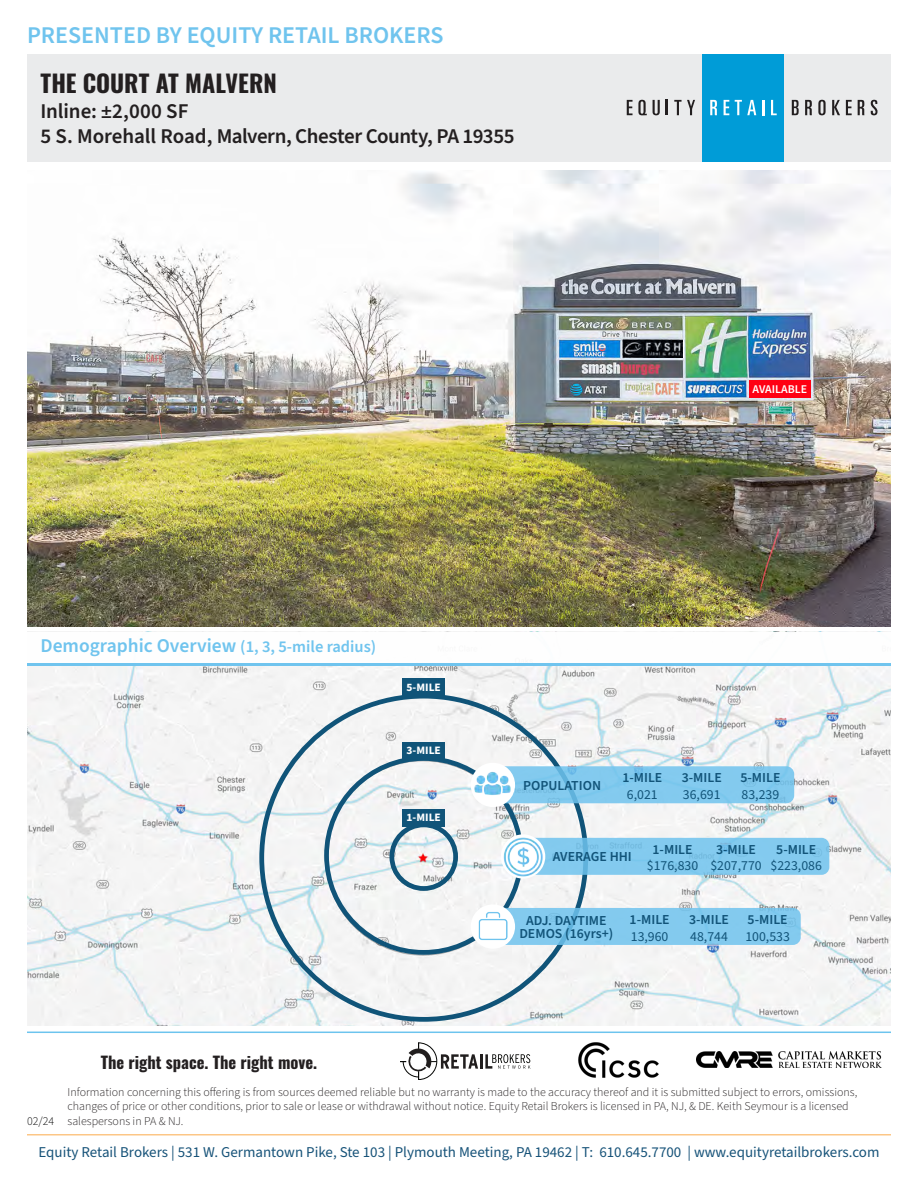
<style>
.page{position:relative;width:918px;height:1188px;background:#fff}
.page>*{position:absolute;margin:0;border:0;box-sizing:border-box;transform-origin:0 0}
.t1{font:600 24px "Source Sans Pro";color:#70c4ee}
.t2{font:700 24px "Oswald";letter-spacing:.005em;color:#231f20}
.t3{font:600 21px/25.2px "Source Sans Pro";letter-spacing:-.015em;color:#231f20}
.t4{font:600 19.5px "Source Sans Pro";color:#70c4ee}
.t5{font:700 16.5px "Oswald";color:#231f20}
.t6{font:15px "Source Sans Pro";color:#175379}
.t7{font:600 13.8px/16.5px "Source Sans Pro";color:#125479}
.t8{font:13.8px/16.5px "Source Sans Pro";color:#125479;text-align:center}
.t9{font:300 12px/14.4px "Source Sans Pro";color:#231f20}
.t10{font:300 12px "Source Sans Pro";color:#000}
.t11{font:600 11.85px "Source Sans Pro";color:#fff}
.t12{font:700 11.4px "Source Sans Pro";color:#fff}
.s1{font-size:16.5px}
.s2{font-weight:400}
.s3{font-weight:600}
</style>
<div class="page">
<div style="left:27px;top:54px;width:864px;height:108px;background:#eaebec"></div>
<svg style="left:666px;top:100px;width:2px;height:15px"></svg>
<div style="left:702px;top:54px;width:81px;height:108px;background:#009cd7"></div>
<svg style="left:627px;top:100px;width:20px;height:15px"></svg>
<svg style="left:653px;top:100px;width:7px;height:15px"></svg>
<svg style="left:674px;top:100px;width:21px;height:15px"></svg>
<svg style="left:710px;top:100px;width:7px;height:15px"></svg>
<svg style="left:724px;top:100px;width:5px;height:15px"></svg>
<svg style="left:735px;top:100px;width:21px;height:15px"></svg>
<svg style="left:762px;top:100px;width:2px;height:15px"></svg>
<svg style="left:771px;top:100px;width:6px;height:15px"></svg>
<svg style="left:792px;top:100px;width:7px;height:15px"></svg>
<svg style="left:805px;top:100px;width:7px;height:15px"></svg>
<svg style="left:818px;top:100px;width:8px;height:15px"></svg>
<svg style="left:832px;top:100px;width:8px;height:15px"></svg>
<svg style="left:846px;top:100px;width:6px;height:15px"></svg>
<svg style="left:858px;top:100px;width:6px;height:15px"></svg>
<svg style="left:871px;top:100px;width:7px;height:15px"></svg>
<hr style="left:27px;top:1032px;width:864px;height:1px;background:#6cc4ee">
<img style="left:27px;top:170px;width:864px;height:456px">
<svg style="left:682px;top:340px;width:2px;height:17px"></svg>
<div style="left:749px;top:380px;width:62px;height:18px;background:#ff0013"></div>
<img style="left:622px;top:340px;width:60px;height:18px">
<hr style="left:27px;top:1134px;width:864px;height:2px;background:#fcc686">
<hr style="left:480px;top:1054px;width:3px;height:15px;background:#211e1e">
<svg style="left:485px;top:1054px;width:45px;height:15px"></svg>
<svg style="left:400px;top:1043px;width:78px;height:37px"></svg>
<img style="left:697px;top:1051px;width:184px;height:17px">
<img style="left:578px;top:1042px;width:81px;height:36px">
<img style="left:27px;top:665px;width:864px;height:360px">
<div style="left:402px;top:678px;width:43px;height:18px;background:#105479"></div>
<div style="left:402px;top:742px;width:43px;height:17px;background:#105479"></div>
<div style="left:389px;top:823px;width:69px;height:68px;border:5px solid #105479;border-radius:50%"></div>
<div style="left:402px;top:809px;width:43px;height:18px;background:#105479"></div>
<div style="left:490px;top:766px;width:304px;height:37px;background:#83caee;border-radius:8px"></div>
<div style="left:471px;top:763px;width:44px;height:44px;background:#fff;border-radius:50%"></div>
<img style="left:472px;top:762px;width:42px;height:42px">
<div style="left:520px;top:838px;width:309px;height:37px;background:#83caee;border-radius:8px"></div>
<img style="left:500px;top:832px;width:46px;height:46px">
<div style="left:490px;top:908px;width:311px;height:37px;background:#83caee;border-radius:8px"></div>
<div style="left:471px;top:904px;width:44px;height:45px;background:#fff;border-radius:50%"></div>
<img style="left:474px;top:907px;width:38px;height:39px">
<hr style="left:27px;top:663px;width:864px;height:2px;background:#70c4ee">
<h1 class="t1" style="left:27px;top:19px;width:418px">PRESENTED BY EQUITY RETAIL BROKERS</h1>
<h1 class="t2" style="left:40px;top:70px;width:238px">THE COURT AT MALVERN</h1>
<h2 class="t3" style="left:40px;top:99px;width:475px">Inline: ±2,000 SF<br>5 S. Morehall Road, Malvern, Chester County, PA 19355</h2>
<p class="t11" style="left:753px;top:381px;width:56px">AVAILABLE</p>
<p class="t4" style="left:40px;top:632px;width:337px">Demographic Overview <span class="s1">(1, 3, 5-mile radius)</span></p>
<p class="t12" style="left:407px;top:679px;width:36px">5-MILE</p>
<p class="t12" style="left:407px;top:743px;width:36px">3-MILE</p>
<p class="t12" style="left:407px;top:810px;width:36px">1-MILE</p>
<p class="t7" style="left:523px;top:777px;width:79px">POPULATION</p>
<p class="t7" style="left:622px;top:770px;width:42px;text-align:center">1-MILE<br><span class="s2">6,021</span></p>
<p class="t7" style="left:682px;top:770px;width:42px">3-MILE<br><span class="s2">36,691</span></p>
<p class="t7" style="left:740px;top:770px;width:42px">5-MILE<br><span class="s2">83,239</span></p>
<p class="t7" style="left:553px;top:849px;width:81px">AVERAGE HHI</p>
<p class="t8" style="left:647px;top:842px;width:53px"><span class="s3">1-MILE </span>$176,830</p>
<p class="t8" style="left:710px;top:842px;width:53px"><span class="s3">3-MILE </span>$207,770</p>
<p class="t8" style="left:771px;top:842px;width:53px"><span class="s3">5-MILE </span>$223,086</p>
<p class="t5" style="left:101px;top:1054px;width:218px">The right space. The right move.</p>
<p class="t7" style="left:519px;top:914px;width:96px;line-height:13.4px;text-align:center">ADJ. DAYTIME<br>DEMOS (16yrs+)</p>
<p class="t7" style="left:630px;top:912px;width:42px">1-MILE<br><span class="s2">13,960</span></p>
<p class="t7" style="left:689px;top:912px;width:42px">3-MILE<br><span class="s2">48,744</span></p>
<p class="t8" style="left:745px;top:912px;width:46px;text-align:left"><span class="s3">5-MILE<br></span>100,533</p>
<p class="t9" style="left:68px;top:1085px;width:791px">Information concerning this offering is from sources deemed reliable but no warranty is made to the accuracy thereof and it is submitted subject to errors, omissions, changes of price or other conditions, prior to sale or lease or withdrawal without notice. Equity Retail Brokers is licensed in PA, NJ, &amp; DE. Keith Seymour is a licensed</p>
<p class="t10" style="left:27px;top:1113px;width:29px">02/24</p>
<p class="t9" style="left:68px;top:1114px;width:118px">salespersons in PA &amp; NJ.</p>
<p class="t6" style="left:39px;top:1142px;width:842px">Equity Retail Brokers | 531 W. Germantown Pike, Ste 103 | Plymouth Meeting, PA 19462 | T: 610.645.7700 | www.equityretailbrokers.com</p>
</div>
